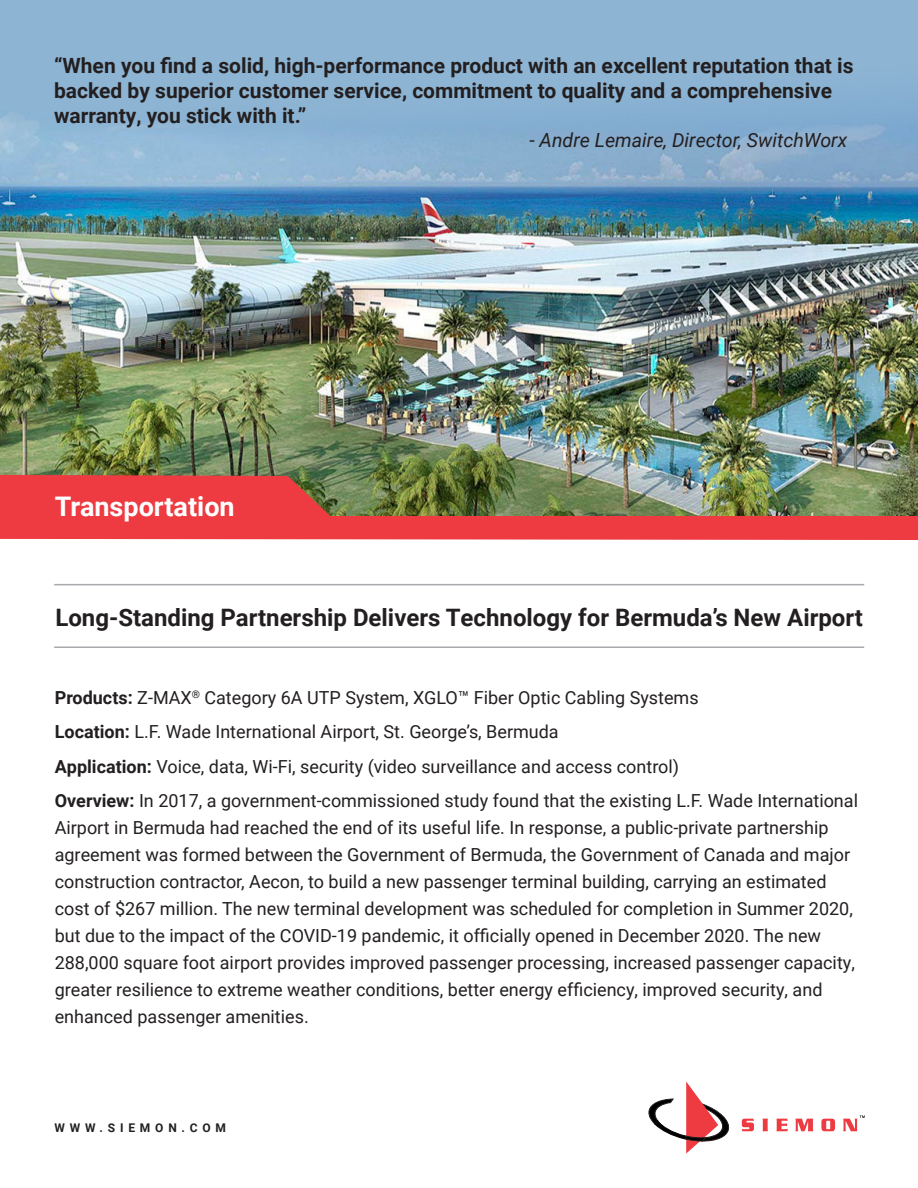
<style>
.page{position:relative;width:918px;height:1188px;background:#fff}
.page>*{position:absolute;margin:0;border:0;box-sizing:border-box;transform-origin:0 0}
.Category{font:700 27px "Roboto";color:#fff}
.t1{font:700 24px "Roboto";color:#231f20}
.Main_Copy{font:700 21px/25.2px "Roboto";color:#231f20}
.Main_Copy-2{font:italic 19.5px "Roboto";color:#231f20}
.Main_Copy-3{font:18px/27px "Roboto";color:#231f20}
.t2{font:700 12px "Roboto";letter-spacing:.4em;color:#231f20}
.s1{font-style:normal}
.s2{font-weight:700}
</style>
<div class="page">
<svg style="left:649px;top:1082px;width:81px;height:72px"></svg>
<svg style="left:742px;top:1119px;width:12px;height:12px"></svg>
<svg style="left:762px;top:1119px;width:6px;height:12px"></svg>
<svg style="left:776px;top:1119px;width:12px;height:12px"></svg>
<svg style="left:795px;top:1119px;width:18px;height:12px"></svg>
<svg style="left:821px;top:1119px;width:14px;height:12px"></svg>
<svg style="left:843px;top:1116px;width:22px;height:15px"></svg>
<img style="left:0;top:0;width:918px;height:475px">
<img style="left:0;top:475px;width:918px;height:65px">
<hr style="left:54px;top:646px;width:810px;height:2px;background:#a8a9ad">
<hr style="left:54px;top:584px;width:810px;height:1px;background:#a8a9ad">
<p class="Main_Copy" style="left:54px;top:52px;width:801px">“When you find a solid, high-performance product with an excellent reputation that is backed by superior customer service, commitment to quality and a comprehensive warranty, you stick with it.”</p>
<p class="Main_Copy-2" style="left:530px;top:126px;width:319px"><span class="s1">-</span> Andre Lemaire, Director, SwitchWorx</p>
<p class="Category" style="left:55px;top:488px;width:182px">Transportation</p>
<p class="t1" style="left:55px;top:600px;width:809px">Long-Standing Partnership Delivers Technology for Bermuda’s New Airport</p>
<p class="Main_Copy-3" style="left:55px;top:683px;width:645px"><span class="s2">Products:</span> Z-MAX<sup>®</sup> Category 6A UTP System, XGLO™ Fiber Optic Cabling Systems</p>
<p class="Main_Copy-3" style="left:55px;top:718px;width:506px"><span class="s2">Location:</span> L.F. Wade International Airport, St. George’s, Bermuda</p>
<p class="Main_Copy-3" style="left:55px;top:752px;width:626px"><span class="s2">Application:</span> Voice, data, Wi-Fi, security (video surveillance and access control)</p>
<p class="Main_Copy-3" style="left:55px;top:787px;width:805px"><span class="s2">Overview:</span> In 2017, a government-commissioned study found that the existing L.F. Wade International Airport in Bermuda had reached the end of its useful life. In response, a public-private partnership agreement was formed between the Government of Bermuda, the Government of Canada and major construction contractor, Aecon, to build a new passenger terminal building, carrying an estimated cost of $267 million. The new terminal development was scheduled for completion in Summer 2020, but due to the impact of the COVID-19 pandemic, it officially opened in December 2020. The new 288,000 square foot airport provides improved passenger processing, increased passenger capacity, greater resilience to extreme weather conditions, better energy efficiency, improved security, and enhanced passenger amenities.</p>
<p class="t2" style="left:55px;top:1119px;width:173px">WWW.SIEMON.COM</p>
</div>
